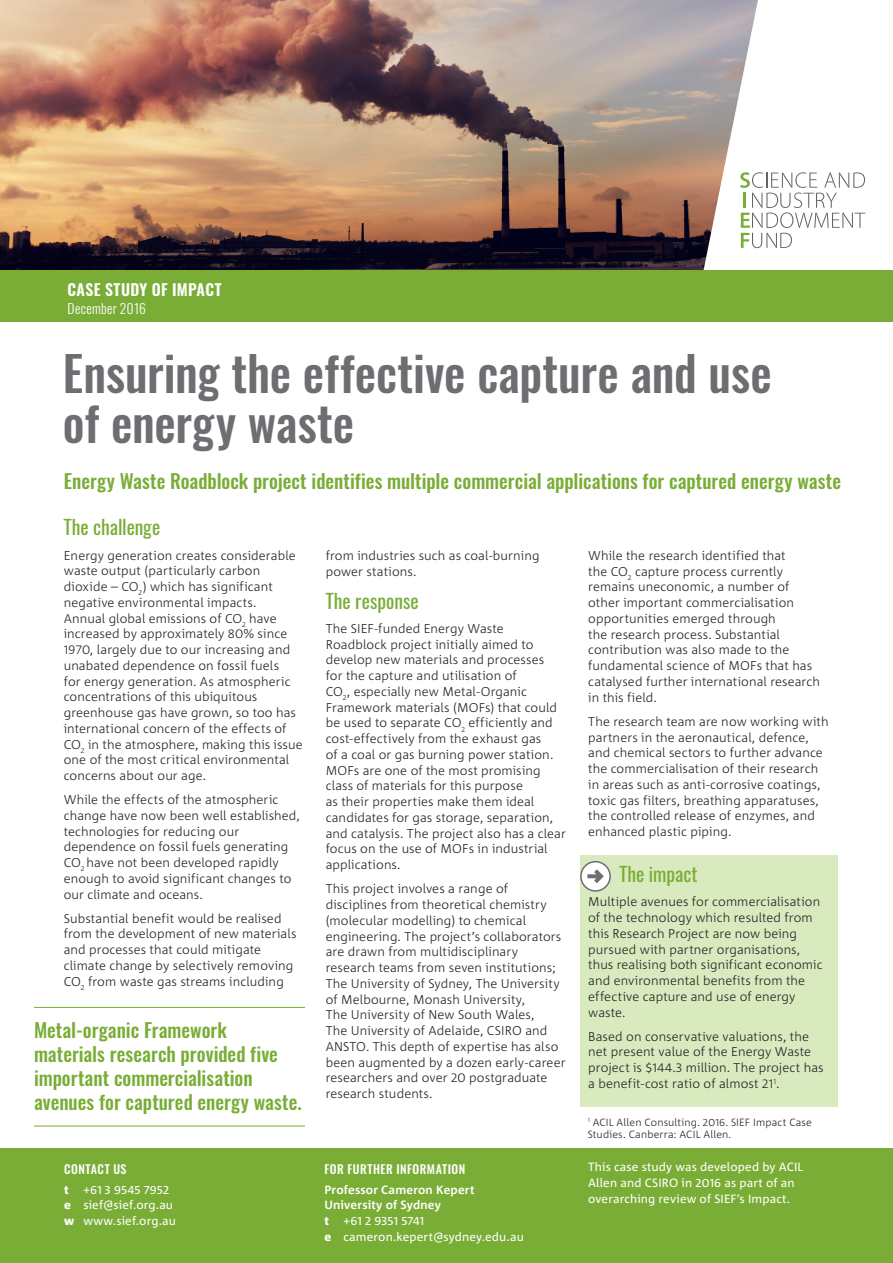
<style>
.page{position:relative;width:893px;height:1263px;background:#fff}
.page>*{position:absolute;margin:0;border:0;box-sizing:border-box;transform-origin:0 0}
.Heading{font:500 48px "Oswald";color:#6d6e71}
.Introduction_A4{font:500 19.5px/24px "Oswald";color:#79ad36}
.Introduction_A4-2{font:19.5px "Oswald";color:#79ad36}
.t1{font:600 15.75px "Oswald";letter-spacing:.015em;color:#fff}
.t2{font:300 13.5px "Oswald";letter-spacing:.025em;color:#fff}
.Body_Copy{font:300 12.75px/15.8px "Corpid C1";letter-spacing:.005em;color:#231f20}
.Back_Cov__Copy{font:12px/15.8px "Corpid C1";letter-spacing:.01em;color:#fff}
.Back_Cov__Copy-2{font:700 12px "Corpid C1";letter-spacing:.015em;color:#fff}
.Back_Cov__Heading{font:500 12px "Oswald";letter-spacing:.04em;color:#fff}
.Folio_Left{font:300 10.5px/12.6px "Corpid C1";letter-spacing:.015em;color:#231f20}
.s1{font-weight:800}
</style>
<div class="page">
<div style="left:580px;top:855px;width:258px;height:252px;background:#d9eabe"></div>
<div style="left:581px;top:862px;width:29px;height:29px;background:#fff;border-radius:50%"></div>
<div style="left:580px;top:861px;width:31px;height:31px;border:2px solid #6d6e71;border-radius:50%"></div>
<svg style="left:587px;top:869px;width:17px;height:14px"></svg>
<hr style="left:34px;top:1007px;width:271px;height:1px;background:#79ad36">
<hr style="left:34px;top:1126px;width:271px;height:1px;background:#79ad36">
<img style="left:0;top:0;width:703px;height:271px">
<svg style="left:703px;top:0;width:190px;height:271px"></svg>
<svg style="left:740px;top:172px;width:125px;height:76px"></svg>
<div style="left:0;top:271px;width:893px;height:51px;background:#79ad36"></div>
<div style="left:0;top:1148px;width:893px;height:115px;background:#79ad36"></div>
<p class="t1" style="left:68px;top:278px;width:155px">CASE STUDY OF IMPACT</p>
<p class="t2" style="left:68px;top:299px;width:80px">December 2016</p>
<p class="Heading" style="left:63px;top:339px;width:710px">Ensuring the effective capture and use</p>
<p class="Heading" style="left:63px;top:390px;width:293px">of energy waste</p>
<p class="Introduction_A4" style="left:64px;top:469px;width:779px">Energy Waste Roadblock project identifies multiple commercial applications for captured energy waste</p>
<p class="Introduction_A4-2" style="left:64px;top:514px;width:98px">The challenge</p>
<p class="Body_Copy" style="left:64px;top:547px;width:240px">Energy generation creates considerable waste output (particularly carbon dioxide – CO<sub>2</sub>) which has significant negative environmental impacts.<br>Annual global emissions of CO<sub>2</sub> have increased by approximately 80% since 1970, largely due to our increasing and unabated dependence on fossil fuels<br>for energy generation. As atmospheric concentrations of this ubiquitous greenhouse gas have grown, so too has international concern of the effects of CO<sub>2</sub> in the atmosphere, making this issue one of the most critical environmental concerns about our age.</p>
<p class="Body_Copy" style="left:64px;top:791px;width:238px">While the effects of the atmospheric change have now been well established, technologies for reducing our dependence on fossil fuels generating CO<sub>2</sub> have not been developed rapidly enough to avoid significant changes to our climate and oceans.</p>
<p class="Body_Copy" style="left:64px;top:910px;width:234px">Substantial benefit would be realised from the development of new materials and processes that could mitigate climate change by selectively removing CO<sub>2</sub> from waste gas streams including</p>
<p class="Introduction_A4" style="left:34px;top:1018px;width:269px">Metal-organic Framework materials research provided five important commercialisation avenues for captured energy waste.</p>
<p class="Back_Cov__Heading" style="left:64px;top:1160px;width:64px">CONTACT US</p>
<p class="Back_Cov__Copy" style="left:64px;top:1181px;width:106px"><span class="s1">t</span> +61 3 9545 7952</p>
<p class="Back_Cov__Copy" style="left:64px;top:1197px;width:110px"><span class="s1">e</span> sief@sief.org.au</p>
<p class="Back_Cov__Copy" style="left:64px;top:1213px;width:113px"><span class="s1">w</span> www.sief.org.au</p>
<p class="Body_Copy" style="left:326px;top:547px;width:215px">from industries such as coal-burning power stations.</p>
<p class="Introduction_A4-2" style="left:326px;top:587px;width:94px">The response</p>
<p class="Body_Copy" style="left:326px;top:620px;width:242px">The SIEF-funded Energy Waste Roadblock project initially aimed to develop new materials and processes<br>for the capture and utilisation of<br>CO<sub>2</sub>, especially new Metal-Organic Framework materials (MOFs) that could be used to separate CO<sub>2</sub> efficiently and cost-effectively from the exhaust gas<br>of a coal or gas burning power station.<br>MOFs are one of the most promising class of materials for this purpose<br>as their properties make them ideal candidates for gas storage, separation, and catalysis. The project also has a clear focus on the use of MOFs in industrial applications.</p>
<p class="Body_Copy" style="left:326px;top:881px;width:241px">This project involves a range of disciplines from theoretical chemistry (molecular modelling) to chemical engineering. The project’s collaborators are drawn from multidisciplinary research teams from seven institutions; The University of Sydney, The University of Melbourne, Monash University,<br>The University of New South Wales,<br>The University of Adelaide, CSIRO and ANSTO. This depth of expertise has also been augmented by a dozen early-career researchers and over 20 postgraduate research students.</p>
<p class="Back_Cov__Heading" style="left:324px;top:1160px;width:142px">FOR FURTHER INFORMATION</p>
<p class="Back_Cov__Copy-2" style="left:324px;top:1182px;width:152px">Professor Cameron Kepert</p>
<p class="Back_Cov__Copy-2" style="left:324px;top:1197px;width:118px">University of Sydney</p>
<p class="Back_Cov__Copy" style="left:324px;top:1213px;width:201px"><span class="s1">t</span> +61 2 9351 5741<br><span class="s1">e</span> cameron.kepert@sydney.edu.au</p>
<p class="Body_Copy" style="left:588px;top:547px;width:233px">While the research identified that<br>the CO<sub>2</sub> capture process currently remains uneconomic, a number of other important commercialisation opportunities emerged through<br>the research process. Substantial contribution was also made to the fundamental science of MOFs that has catalysed further international research in this field.</p>
<p class="Body_Copy" style="left:588px;top:713px;width:242px">The research team are now working with partners in the aeronautical, defence, and chemical sectors to further advance the commercialisation of their research in areas such as anti-corrosive coatings, toxic gas filters, breathing apparatuses, the controlled release of enzymes, and enhanced plastic piping.</p>
<p class="Introduction_A4-2" style="left:619px;top:861px;width:80px">The impact</p>
<p class="Body_Copy" style="left:588px;top:894px;width:236px">Multiple avenues for commercialisation of the technology which resulted from this Research Project are now being pursued with partner organisations, thus realising both significant economic and environmental benefits from the effective capture and use of energy waste.</p>
<p class="Body_Copy" style="left:588px;top:1028px;width:237px">Based on conservative valuations, the net present value of the Energy Waste project is $144.3 million. The project has a benefit-cost ratio of almost 21<sup>1</sup>.</p>
<p class="Folio_Left" style="left:588px;top:1115px;width:226px"><sup>1</sup> ACIL Allen Consulting. 2016. SIEF Impact Case<br>Studies. Canberra: ACIL Allen.</p>
<p class="Back_Cov__Copy" style="left:588px;top:1158px;width:216px">This case study was developed by ACIL<br>Allen and CSIRO in 2016 as part of an overarching review of SIEF’s Impact.</p>
</div>
